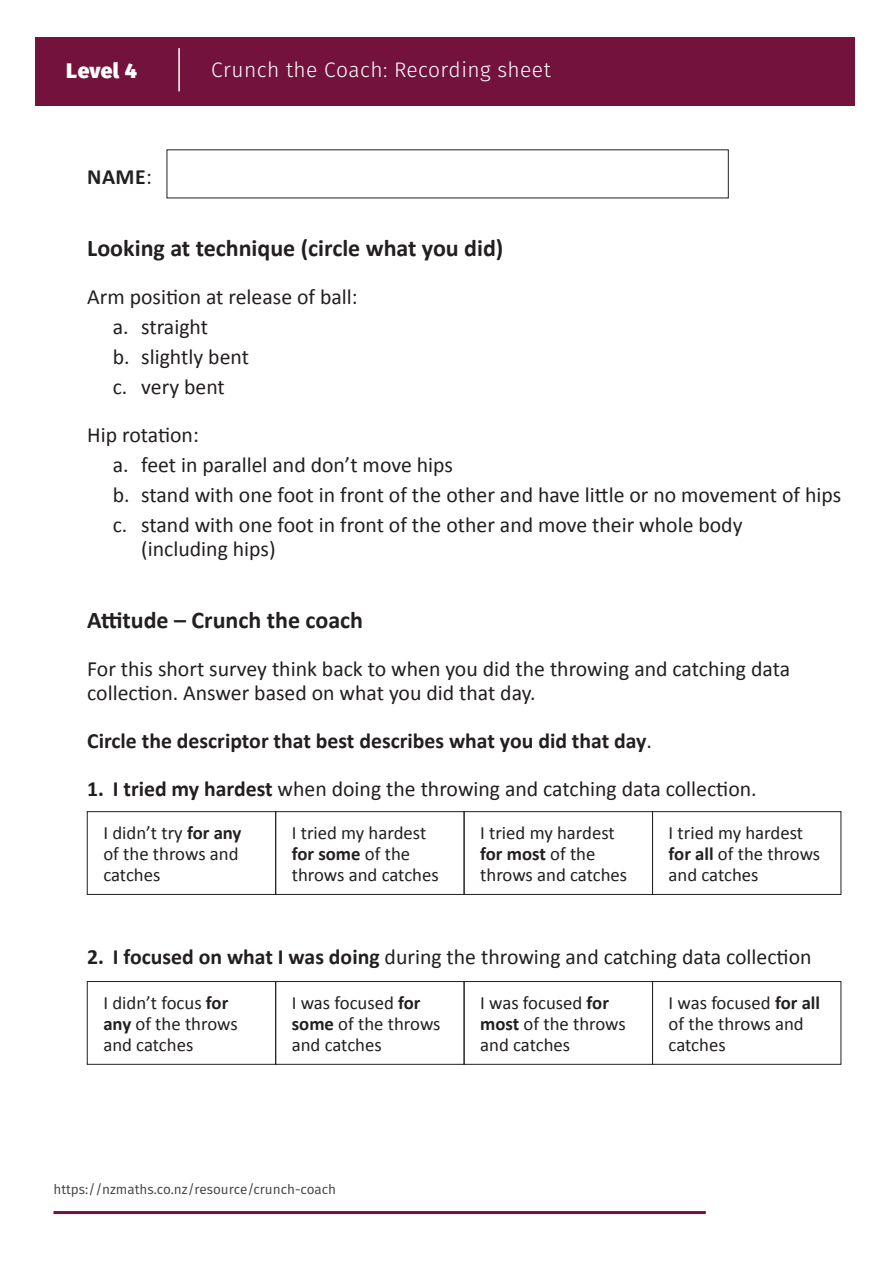
<style>
.page{position:relative;width:893px;height:1263px;background:#fff}
.page>*{position:absolute;margin:0;border:0;box-sizing:border-box;transform-origin:0 0}
.t1{font:700 24px "Calibri";color:#231f20}
.t2{font:21.75px/30px "Calibri";color:#231f20}
.t3{font:700 21.75px "Calibri";color:#231f20}
.t4{font:300 21px "Fira Sans";letter-spacing:.02em;color:#fff}
.t5{font:800 21px "Fira Sans";letter-spacing:.015em;color:#fff}
.t6{font:18.75px/21px "Calibri";color:#231f20}
.t7{font:13.5px "Fira Sans";color:#414042}
.s1{font-weight:400}
.s2{font-weight:700}
</style>
<div class="page">
<div style="left:36px;top:37px;width:819px;height:68px;background:#73133c"></div>
<hr style="left:178px;top:48px;width:2px;height:43px;background:#fff">
<hr style="left:53px;top:1211px;width:653px;height:3px;background:#73133c">
<div style="left:87px;top:811px;width:189px;height:84px;border:1px solid #231f20"></div>
<div style="left:275px;top:811px;width:189px;height:84px;border:1px solid #231f20"></div>
<div style="left:464px;top:811px;width:189px;height:84px;border:1px solid #231f20"></div>
<div style="left:652px;top:811px;width:189px;height:84px;border:1px solid #231f20"></div>
<div style="left:87px;top:981px;width:189px;height:84px;border:1px solid #231f20"></div>
<div style="left:275px;top:981px;width:189px;height:84px;border:1px solid #231f20"></div>
<div style="left:464px;top:981px;width:189px;height:84px;border:1px solid #231f20"></div>
<div style="left:652px;top:981px;width:189px;height:84px;border:1px solid #231f20"></div>
<p class="t5" style="left:66px;top:56px;width:72px">Level 4</p>
<p class="t3" style="left:87px;top:163px;width:66px">NAME<span class="s1">:</span></p>
<p class="t4" style="left:211px;top:55px;width:341px">Crunch the Coach: Recording sheet</p>
<p class="t1" style="left:87px;top:232px;width:418px">Looking at technique (circle what you did)</p>
<p class="t2" style="left:113px;top:282px;width:246px;text-indent:-26px">Arm position at release of ball: a. straight<br>b. slightly bent<br>c. very bent</p>
<p class="t2" style="left:113px;top:420px;width:730px;text-indent:-26px">Hip rotation:<br>a. feet in parallel and don’t move hips<br>b. stand with one foot in front of the other and have little or no movement of hips c. stand with one foot in front of the other and move their whole body</p>
<p class="t2" style="left:141px;top:534px;width:136px">(including hips)</p>
<p class="t1" style="left:87px;top:604px;width:277px">Attitude – Crunch the coach</p>
<p class="t2" style="left:87px;top:657px;width:704px;line-height:24px">For this short survey think back to when you did the throwing and catching data collection. Answer based on what you did that day.</p>
<p class="t3" style="left:87px;top:727px;width:566px">Circle the descriptor that best describes what you did that day<span class="s1">.</span></p>
<p class="t2" style="left:87px;top:774px;width:671px"><span class="s2">1. I tried my hardest</span> when doing the throwing and catching data collection.</p>
<p class="t6" style="left:103px;top:822px;width:140px">I didn’t try <span class="s2">for any </span>of the throws and catches</p>
<p class="t6" style="left:292px;top:822px;width:148px">I tried my hardest <span class="s2">for some</span> of the throws and catches</p>
<p class="t6" style="left:480px;top:822px;width:148px">I tried my hardest <span class="s2">for most</span> of the throws and catches</p>
<p class="t6" style="left:669px;top:822px;width:153px">I tried my hardest <span class="s2">for all</span> of the throws and catches</p>
<p class="t2" style="left:87px;top:942px;width:726px"><span class="s2">2. I focused on what I was doing</span> during the throwing and catching data collection</p>
<p class="t6" style="left:103px;top:992px;width:136px">I didn’t focus <span class="s2">for any</span> of the throws and catches</p>
<p class="t6" style="left:292px;top:992px;width:150px">I was focused <span class="s2">for some</span> of the throws and catches</p>
<p class="t6" style="left:480px;top:992px;width:147px">I was focused <span class="s2">for most</span> of the throws and catches</p>
<p class="t6" style="left:669px;top:992px;width:153px">I was focused <span class="s2">for all </span>of the throws and catches</p>
<p class="t7" style="left:53px;top:1180px;width:284px">https://nzmaths.co.nz/resource/crunch-coach</p>
</div>
